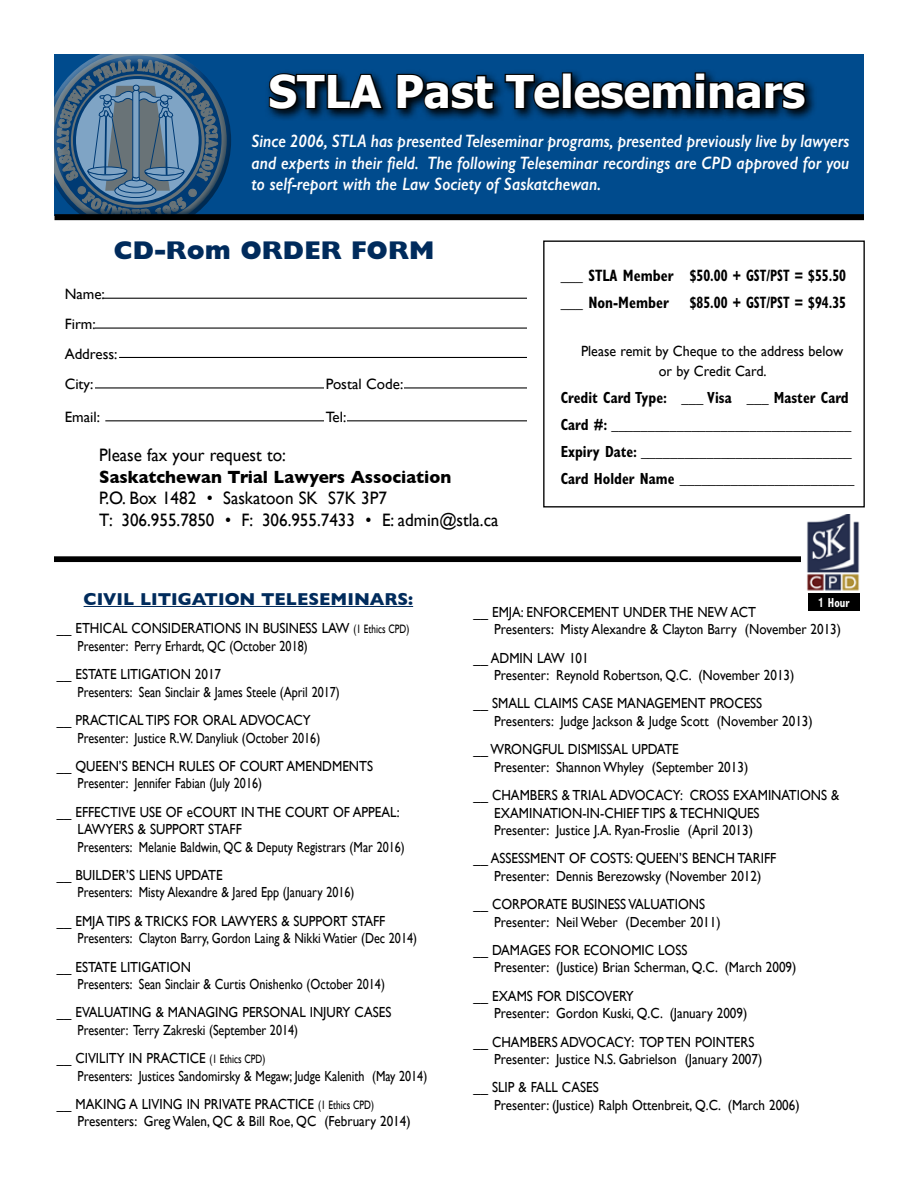
<style>
.page{position:relative;width:918px;height:1188px;background:#fff}
.page>*{position:absolute;margin:0;border:0;box-sizing:border-box;transform-origin:0 0}
.t1{font:700 45px "Tahoma";color:#fff}
.t2{font:800 25.8px "Gill Sans";color:#002b5c}
.t3{font:italic 600 18px/21.6px "Gill Sans";color:#fff;text-align:justify;scale:.9 1}
.t4{font:18px/21.6px "Gill Sans";color:#000;scale:.95 1}
.t5{font:700 18px "Gill Sans";color:#000;scale:.95 1}
.t6{font:700 17.55px "Gill Sans";color:#002b5c}
.t7{font:700 condensed 16.5px/27px "Gill Sans";color:#000;scale:.9 1}
.t8{font:700 condensed 16.5px "Gill Sans";color:#000;scale:.8 1}
.t9{font:700 condensed 16.2px/27px "Gill Sans";color:#000;scale:.9 1}
.t10{font:15px/30px "Gill Sans";color:#000}
.t11{font:14.85px/20.2px "Gill Sans";color:#000;text-align:center;scale:.95 1}
.t12{font:14.55px/17.5px "Gill Sans";color:#000;scale:.9 1}
.t13{font:700 condensed 13.05px "Gill Sans";color:#fff;scale:.8 1}
.s1{font-size:12.15px}
.s2{font-family:"Helvetica";font-stretch:normal}
</style>
<div class="page">
<hr style="left:84px;top:606px;width:329px;height:1px;background:#002b5c">
<div style="left:54px;top:54px;width:810px;height:162px;background:#004b8d"></div>
<div style="left:53px;top:53px;width:173px;height:133px;background:#fff;opacity:.75"></div>
<div style="left:53px;top:76px;width:180px;height:142px;background:#000;opacity:.75"></div>
<svg style="left:269px;top:71px;width:546px;height:48px"></svg>
<svg style="left:268px;top:72px;width:117px;height:40px;background:#001b33"></svg>
<svg style="left:395px;top:72px;width:100px;height:40px"></svg>
<svg style="left:503px;top:73px;width:59px;height:38px"></svg>
<div style="left:562px;top:72px;width:10px;height:37px;border:3px solid #000"></div>
<svg style="left:572px;top:71px;width:236px;height:41px"></svg>
<hr style="left:95px;top:387px;width:432px;height:1px;background:#000">
<hr style="left:105px;top:420px;width:422px;height:1px;background:#000">
<hr style="left:103px;top:298px;width:424px;height:1px;background:#000">
<hr style="left:95px;top:328px;width:432px;height:1px;background:#000">
<hr style="left:119px;top:357px;width:408px;height:1px;background:#000">
<div style="left:324px;top:378px;width:80px;height:24px;background:#fff"></div>
<div style="left:324px;top:403px;width:22px;height:23px;background:#fff"></div>
<div style="left:54px;top:556px;width:804px;height:6px;background:#000"></div>
<div style="left:543px;top:240px;width:322px;height:267px;border:1px solid #000"></div>
<div style="left:54px;top:214px;width:810px;height:6px;background:#000"></div>
<img style="left:802px;top:514px;width:58px;height:77px">
<div style="left:808px;top:593px;width:52px;height:18px;background:#000"></div>
<h1 class="t1" style="left:269px;top:60px;width:538px">STLA Past Teleseminars</h1>
<p class="t3" style="left:252px;top:130px;width:666px">Since 2006, STLA has presented Teleseminar programs, presented previously live by lawyers and experts in their field. The following Teleseminar recordings are CPD approved for you to self-report with the Law Society of Saskatchewan.</p>
<h2 class="t2" style="left:113px;top:236px;width:322px">CD-Rom ORDER FORM</h2>
<p class="t10" style="left:65px;top:278px;width:54px">Name:<br>Firm:<br>Address:<br>City:</p>
<p class="t10" style="left:326px;top:368px;width:79px">Postal Code:</p>
<p class="t10" style="left:65px;top:401px;width:37px">Email:</p>
<p class="t10" style="left:326px;top:401px;width:22px">Tel:</p>
<p class="t4" style="left:99px;top:444px;width:198px">Please fax your request to:</p>
<p class="t5" style="left:99px;top:463px;width:372px">Saskatchewan Trial Lawyers Association</p>
<p class="t4" style="left:99px;top:487px;width:422px">P.O. Box 1482 • Saskatoon SK S7K 3P7<br>T: 306.955.7850 • F: 306.955.7433 • E: admin@stla.ca</p>
<p class="t7" style="left:561px;top:262px;width:319px">___ STLA Member $50.00 + GST/PST = $55.50 ___ Non-Member</p>
<p class="t8" style="left:690px;top:293px;width:197px">$85.00 + GST/PST = $94.35</p>
<p class="t11" style="left:581px;top:340px;width:277px">Please remit by Cheque to the address below or by Credit Card.</p>
<p class="t9" style="left:561px;top:384px;width:328px">Credit Card Type: ___ Visa ___ Master Card Card #: _________________________________ Expiry Date: _____________________________ Card Holder Name ________________________</p>
<p class="t6" style="left:84px;top:585px;width:331px">CIVIL LITIGATION TELESEMINARS:</p>
<p class="t12" style="left:78px;top:620px;width:370px;text-indent:-21px">__ ETHICAL CONSIDERATIONS IN BUSINESS LAW <span class="s1">(1 Ethics CPD)<br></span>Presenter: Perry Erhardt, QC (October 2018)</p>
<p class="t12" style="left:78px;top:665px;width:293px;text-indent:-21px">__ ESTATE LITIGATION 2017<br>Presenters: Sean Sinclair &amp; James Steele (April 2017)</p>
<p class="t12" style="left:78px;top:711px;width:271px;text-indent:-21px">__ PRACTICAL TIPS FOR ORAL ADVOCACY<br>Presenter: Justice R.W. Danyliuk (October 2016)</p>
<p class="t12" style="left:78px;top:757px;width:330px;text-indent:-21px">__ QUEEN’S BENCH RULES OF COURT AMENDMENTS<br>Presenter: Jennifer Fabian (July 2016)</p>
<p class="t12" style="left:78px;top:803px;width:365px;text-indent:-21px">__ EFFECTIVE USE OF eCOURT IN THE COURT OF APPEAL:<br>LAWYERS &amp; SUPPORT STAFF<br>Presenters: Melanie Baldwin, QC &amp; Deputy Registrars (Mar 2016)</p>
<p class="t12" style="left:78px;top:866px;width:309px;text-indent:-21px">__ BUILDER’S LIENS UPDATE<br>Presenters: Misty Alexandre &amp; Jared Epp (January 2016)</p>
<p class="t12" style="left:78px;top:912px;width:379px;text-indent:-21px">__ EMJA TIPS &amp; TRICKS FOR LAWYERS &amp; SUPPORT STAFF<br>Presenters: Clayton Barry, Gordon Laing &amp; Nikki Watier (Dec 2014)</p>
<p class="t12" style="left:78px;top:958px;width:343px;text-indent:-21px">__ ESTATE LITIGATION<br>Presenters: Sean Sinclair &amp; Curtis Onishenko (October 2014)</p>
<p class="t12" style="left:78px;top:1003px;width:350px;text-indent:-21px">__ EVALUATING &amp; MANAGING PERSONAL INJURY CASES<br>Presenter: Terry Zakreski (September 2014)</p>
<p class="t12" style="left:78px;top:1049px;width:390px;text-indent:-21px">__ CIVILITY IN PRACTICE <span class="s1">(1 Ethics CPD)<br></span>Presenters: Justices Sandomirsky &amp; Megaw; Judge Kalenith (May 2014)</p>
<p class="t12" style="left:78px;top:1095px;width:372px;text-indent:-21px">__ MAKING A LIVING IN PRIVATE PRACTICE <span class="s1">(1 Ethics CPD)<br></span>Presenters: Greg Walen, QC &amp; Bill Roe, QC (February 2014)</p>
<p class="t13" style="left:818px;top:594px;width:41px"><span class="s2">1</span> Hour</p>
<p class="t12" style="left:494px;top:603px;width:387px;text-indent:-21px">__ EMJA: ENFORCEMENT UNDER THE NEW ACT<br>Presenters: Misty Alexandre &amp; Clayton Barry (November 2013)</p>
<p class="t12" style="left:494px;top:649px;width:335px;text-indent:-21px">__ ADMIN LAW 101<br>Presenter: Reynold Robertson, Q.C. (November 2013)</p>
<p class="t12" style="left:494px;top:695px;width:355px;text-indent:-21px">__ SMALL CLAIMS CASE MANAGEMENT PROCESS<br>Presenters: Judge Jackson &amp; Judge Scott (November 2013)</p>
<p class="t12" style="left:494px;top:740px;width:284px;text-indent:-21px">__ WRONGFUL DISMISSAL UPDATE<br>Presenter: Shannon Whyley (September 2013)</p>
<p class="t12" style="left:474px;top:786px;width:127px">__ CHAMBERS &amp; Trial</p>
<p class="t12" style="left:609px;top:786px;width:99px">ADVOCACY: cross</p>
<p class="t12" style="left:733px;top:786px;width:28px">Examinations</p>
<p class="t12" style="left:831px;top:786px;width:11px">&amp;</p>
<p class="t12" style="left:474px;top:804px;width:51px">examination</p>
<p class="t12" style="left:582px;top:804px;width:33px">-in-chief</p>
<p class="t12" style="left:494px;top:804px;width:289px;text-indent:147px">Tips &amp; Techniques<br>Presenter: Justice J.A. Ryan-Froslie (April 2013)</p>
<p class="t12" style="left:474px;top:849px;width:338px;text-align:center">__ ASSESSMENT OF COSTS: QUEEN’S BENCH TARIFF<br>Presenter: Dennis Berezowsky (November 2012)</p>
<p class="t12" style="left:494px;top:895px;width:253px;text-indent:-21px">__ CORPORATE BUSINESS VALUATIONS<br>Presenter: Neil Weber (December 2011)</p>
<p class="t12" style="left:494px;top:941px;width:337px;text-indent:-21px">__ DAMAGES FOR ECONOMIC LOSS<br>Presenter: (Justice) Brian Scherman, Q.C. (March 2009)</p>
<p class="t12" style="left:494px;top:987px;width:283px;text-indent:-21px">__ EXAMS FOR DISCOVERY<br>Presenter: Gordon Kuski, Q.C. (January 2009)</p>
<p class="t12" style="left:494px;top:1033px;width:299px;text-indent:-21px">__ CHAMBERS ADVOCACY: TOP TEN POINTERS<br>Presenter: Justice N.S. Gabrielson (January 2007)</p>
<p class="t12" style="left:494px;top:1078px;width:341px;text-indent:-21px">__ SLIP &amp; FALL CASES<br>Presenter: (Justice) Ralph Ottenbreit, Q.C. (March 2006)</p>
</div>
